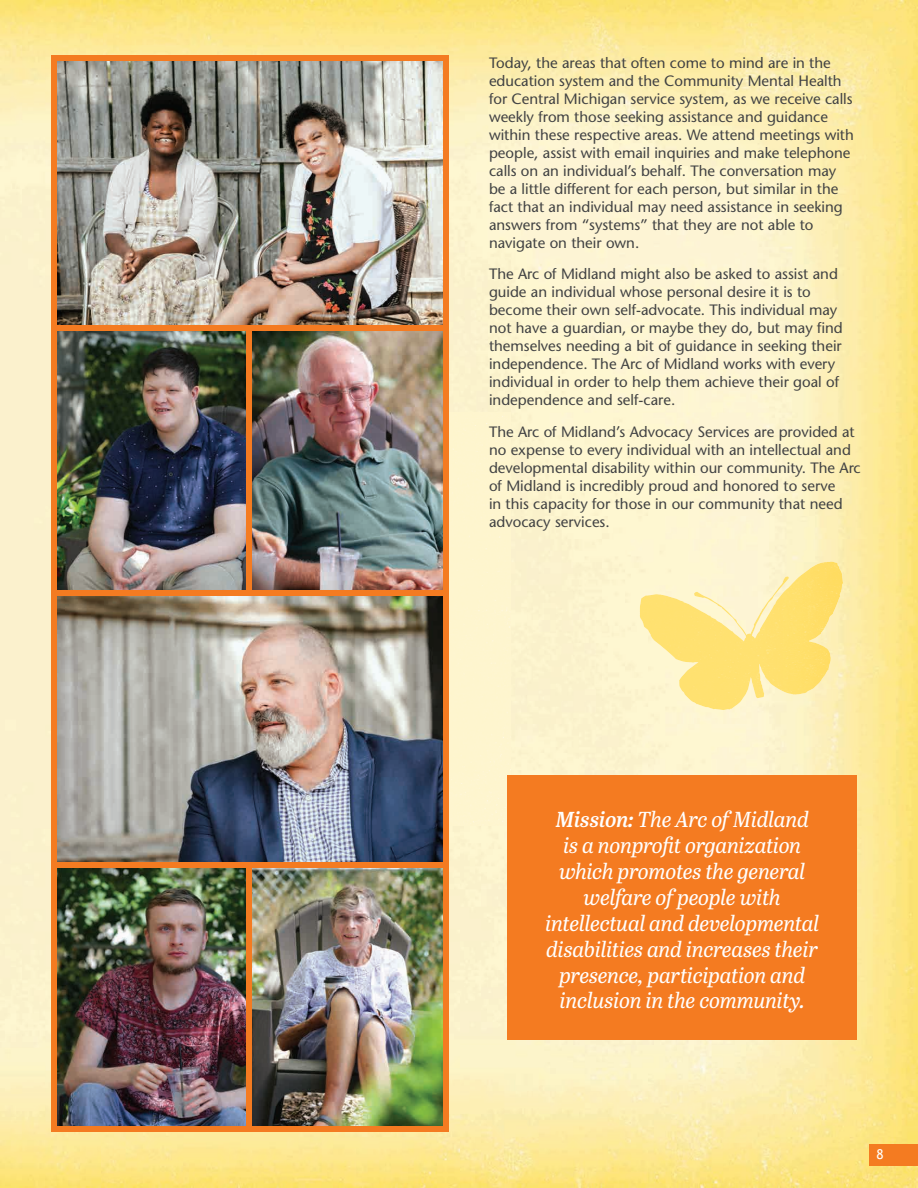
<style>
.page{position:relative;width:918px;height:1188px;background:#fff}
.page>*{position:absolute;margin:0;border:0;box-sizing:border-box;transform-origin:0 0}
.t1{font:italic 21.6px/26px "Abril Titling";letter-spacing:-.005em;color:#fff;text-align:center}
.t2{font:15px/18px "Stone Sans";color:#414243}
.t3{font:13.5px "Trebuchet MS";color:#fff}
.s1{font-family:"Abril Titling Sb"}
</style>
<div class="page">
<img style="left:0;top:0;width:918px;height:1188px">
<div style="left:869px;top:1144px;width:49px;height:21px;background:#f47b21"></div>
<img style="left:694px;top:562px;width:136px;height:77px">
<img style="left:57px;top:62px;width:386px;height:1064px">
<div style="left:52px;top:326px;width:394px;height:6px;background:#f47b21"></div>
<div style="left:52px;top:590px;width:394px;height:6px;background:#f47b21"></div>
<div style="left:246px;top:328px;width:6px;height:265px;background:#f47b21"></div>
<div style="left:52px;top:862px;width:394px;height:6px;background:#f47b21"></div>
<div style="left:246px;top:865px;width:6px;height:264px;background:#f47b21"></div>
<div style="left:52px;top:56px;width:394px;height:6px;background:#f47b21"></div>
<div style="left:52px;top:1126px;width:394px;height:6px;background:#f47b21"></div>
<div style="left:51px;top:56px;width:6px;height:1076px;background:#f47b21"></div>
<div style="left:443px;top:56px;width:6px;height:1076px;background:#f47b21"></div>
<div style="left:508px;top:775px;width:349px;height:265px;background:#f47b21"></div>
<p class="t2" style="left:489px;top:54px;width:366px">Today, the areas that often come to mind are in the education system and the Community Mental Health for Central Michigan service system, as we receive calls weekly from those seeking assistance and guidance within these respective areas. We attend meetings with people, assist with email inquiries and make telephone calls on an individual’s behalf. The conversation may be a little different for each person, but similar in the fact that an individual may need assistance in seeking answers from “systems” that they are not able to navigate on their own.</p>
<p class="t2" style="left:489px;top:265px;width:355px">The Arc of Midland might also be asked to assist and guide an individual whose personal desire it is to become their own self-advocate. This individual may not have a guardian, or maybe they do, but may find themselves needing a bit of guidance in seeking their independence. The Arc of Midland works with every individual in order to help them achieve their goal of independence and self-care.</p>
<p class="t2" style="left:489px;top:423px;width:373px">The Arc of Midland’s Advocacy Services are provided at no expense to every individual with an intellectual and developmental disability within our community. The Arc of Midland is incredibly proud and honored to serve<br>in this capacity for those in our community that need advocacy services.</p>
<h1 class="t1" style="left:546px;top:805px;width:275px"><span class="s1">Mission:</span> The Arc of Midland<br>is a nonprofit organization which promotes the general welfare of people with intellectual and developmental disabilities and increases their presence, participation and inclusion in the community.</h1>
<p class="t3" style="left:877px;top:1147px;width:9px">8</p>
</div>
